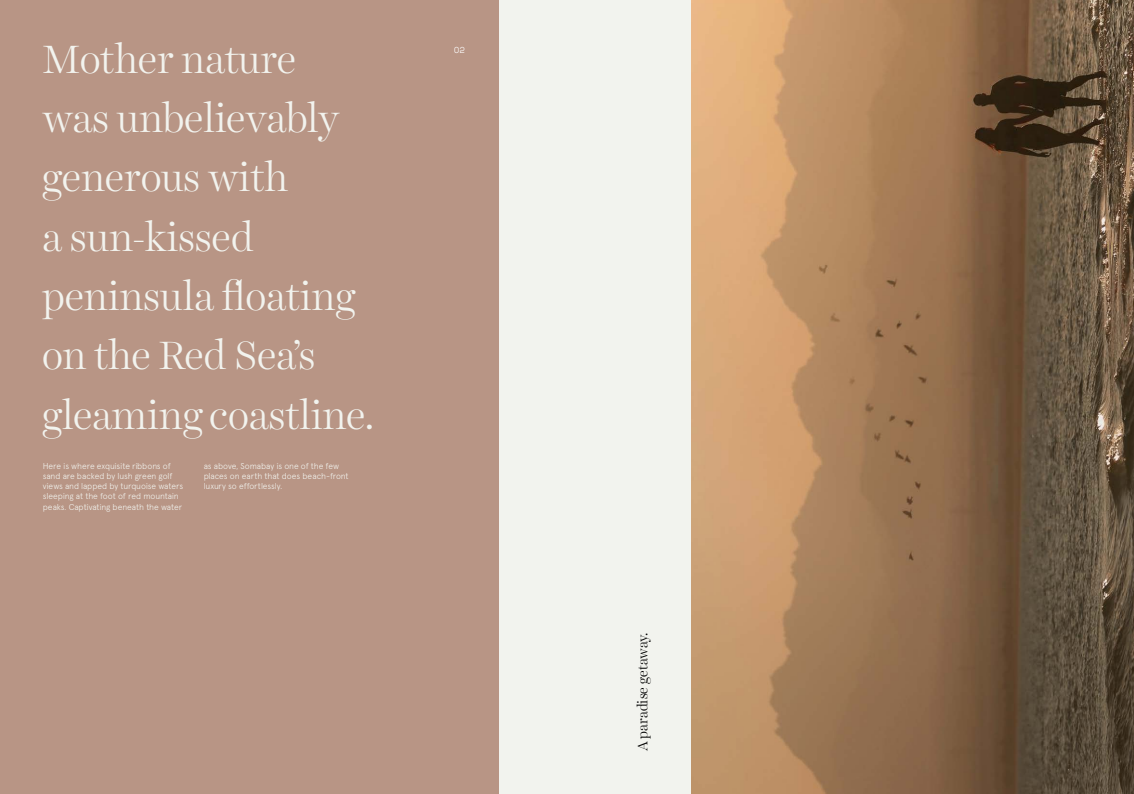
<style>
.page{position:relative;width:1134px;height:794px;background:#fff}
.page>*{position:absolute;margin:0;border:0;box-sizing:border-box;transform-origin:0 0}
.t1{font:300 40px/59.3px "Harriet Display";color:#f2f3ee}
.t2{font:300 14px "Harriet Display";letter-spacing:-.005em;color:#000}
.t3{font:9px "Boulder Mono";color:#fff}
.t4{font:300 8.5px/10.2px "Apercu";letter-spacing:-.01em;color:#f2f3ee}
</style>
<div class="page">
<div style="left:499px;top:0;width:198px;height:794px;background:#f2f3ee"></div>
<img style="left:692px;top:0;width:442px;height:794px">
<div style="left:0;top:0;width:499px;height:794px;background:#b89585"></div>
<h1 class="t1" style="left:43px;top:29px;width:333px">Mother nature<br>was unbelievably generous with<br>a sun-kissed peninsula floating on the Red Sea’s gleaming coastline.</h1>
<p class="t4" style="left:43px;top:460px;width:142px">Here is where exquisite ribbons of sand are backed by lush green golf views and lapped by turquoise waters sleeping at the foot of red mountain peaks. Captivating beneath the water</p>
<p class="t4" style="left:204px;top:460px;width:147px">as above, Somabay is one of the few places on earth that does beach-front luxury so effortlessly.</p>
<p class="t3" style="left:454px;top:44px;width:13px">02</p>
<h2 class="t2" style="left:633px;top:751px;width:120px;rotate:-90deg">A paradise getaway.</h2>
</div>
